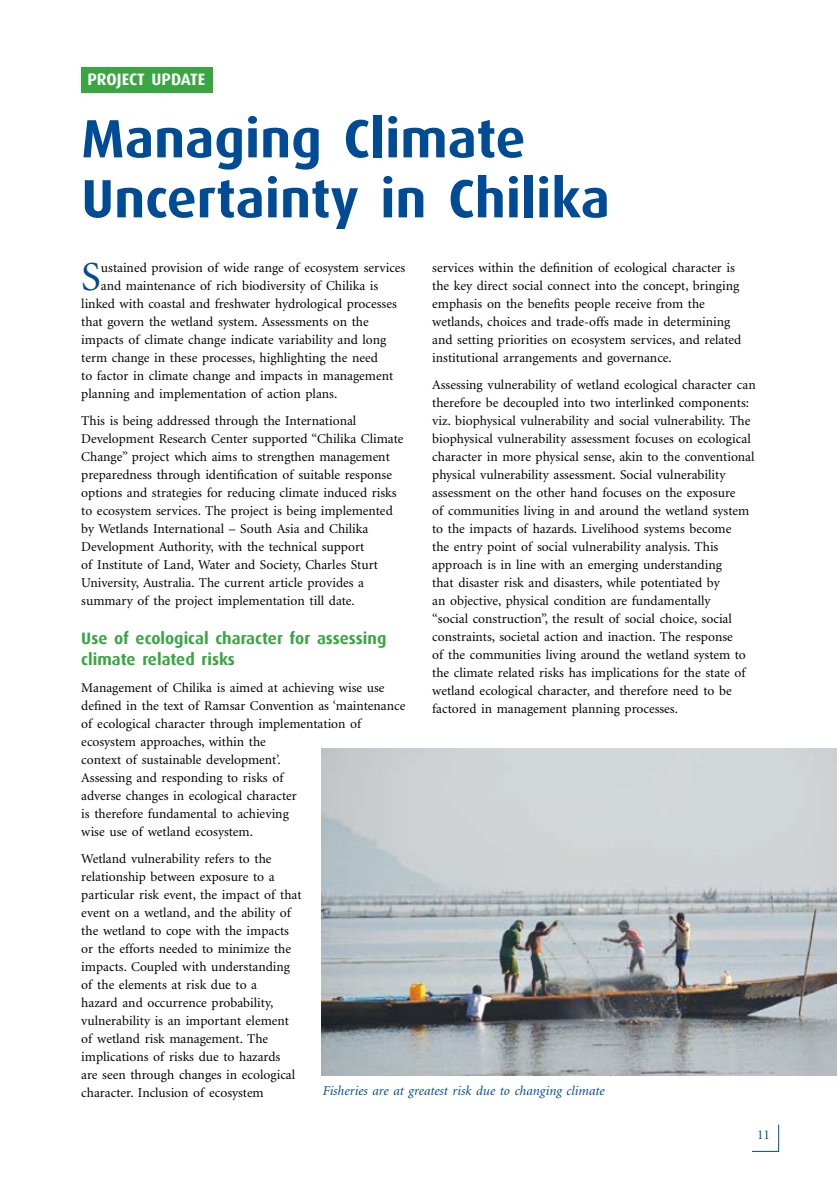
<style>
.page{position:relative;width:837px;height:1188px;background:#fff}
.page>*{position:absolute;margin:0;border:0;box-sizing:border-box;transform-origin:0 0}
.t1{font:700 54px/60px "Dax";color:#004b95}
.t2{font:41.25px "Minion";color:#004b95}
.t3{font:700 16.5px/21px "Dax";color:#39a642}
.t4{font:700 16.5px "Dax";color:#fff}
.t5{font:13.5px/18px "Minion";color:#000}
.t6{font:italic 13.5px "Minion";color:#004b95}
.t7{font:13.5px "Minion";color:#004b95}
</style>
<div class="page">
<svg style="left:752px;top:1125px;width:27px;height:27px"></svg>
<div style="left:81px;top:68px;width:132px;height:25px;background:#39a642"></div>
<img style="left:322px;top:748px;width:515px;height:328px">
<p class="t4" style="left:87px;top:70px;width:118px">Project update</p>
<h1 class="t1" style="left:81px;top:109px;width:530px">Managing Climate<br>Uncertainty in Chilika</h1>
<h2 class="t2" style="left:81px;top:257px;width:21px">S</h2>
<p class="t5" style="left:101px;top:259px;width:306px">ustained provision of wide range of ecosystem services</p>
<p class="t5" style="left:432px;top:259px;width:310px">services within the definition of ecological character is the key direct social connect into the concept, bringing emphasis on the benefits people receive from the wetlands, choices and trade-offs made in determining and setting priorities on ecosystem services, and related institutional arrangements and governance.</p>
<p class="t5" style="left:432px;top:376px;width:325px">Assessing vulnerability of wetland ecological character can therefore be decoupled into two interlinked components: viz. biophysical vulnerability and social vulnerability. The biophysical vulnerability assessment focuses on ecological character in more physical sense, akin to the conventional physical vulnerability assessment. Social vulnerability assessment on the other hand focuses on the exposure<br>of communities living in and around the wetland system to the impacts of hazards. Livelihood systems become<br>the entry point of social vulnerability analysis. This approach is in line with an emerging understanding<br>that disaster risk and disasters, while potentiated by<br>an objective, physical condition are fundamentally<br>“social construction”, the result of social choice, social constraints, societal action and inaction. The response<br>of the communities living around the wetland system to the climate related risks has implications for the state of wetland ecological character, and therefore need to be factored in management planning processes.</p>
<p class="t5" style="left:101px;top:277px;width:279px">and maintenance of rich biodiversity of Chilika is</p>
<p class="t5" style="left:81px;top:295px;width:317px">linked with coastal and freshwater hydrological processes</p>
<p class="t5" style="left:81px;top:313px;width:289px">that govern the wetland system. Assessments on the</p>
<p class="t5" style="left:81px;top:331px;width:307px">impacts of climate change indicate variability and long</p>
<p class="t5" style="left:81px;top:349px;width:298px">term change in these processes, highlighting the need</p>
<p class="t5" style="left:81px;top:367px;width:313px">to factor in climate change and impacts in management</p>
<p class="t5" style="left:81px;top:385px;width:257px">planning and implementation of action plans.</p>
<p class="t5" style="left:81px;top:412px;width:324px">This is being addressed through the International Development Research Center supported “Chilika Climate Change” project which aims to strengthen management preparedness through identification of suitable response options and strategies for reducing climate induced risks to ecosystem services. The project is being implemented by Wetlands International – South Asia and Chilika Development Authority, with the technical support<br>of Institute of Land, Water and Society, Charles Sturt University, Australia. The current article provides a summary of the project implementation till date.</p>
<p class="t3" style="left:81px;top:628px;width:307px">Use of ecological character for assessing climate related risks</p>
<p class="t5" style="left:81px;top:679px;width:326px">Management of Chilika is aimed at achieving wise use defined in the text of Ramsar Convention as ‘maintenance of ecological character through implementation of ecosystem approaches, within the<br>context of sustainable development’.<br>Assessing and responding to risks of<br>adverse changes in ecological character<br>is therefore fundamental to achieving<br>wise use of wetland ecosystem.</p>
<p class="t5" style="left:81px;top:850px;width:222px">Wetland vulnerability refers to the relationship between exposure to a particular risk event, the impact of that event on a wetland, and the ability of the wetland to cope with the impacts or the efforts needed to minimize the impacts. Coupled with understanding of the elements at risk due to a<br>hazard and occurrence probability, vulnerability is an important element of wetland risk management. The implications of risks due to hazards<br>are seen through changes in ecological character. Inclusion of ecosystem</p>
<p class="t6" style="left:323px;top:1084px;width:283px">Fisheries are at greatest risk due to changing climate</p>
<p class="t7" style="left:757px;top:1129px;width:14px">11</p>
</div>
